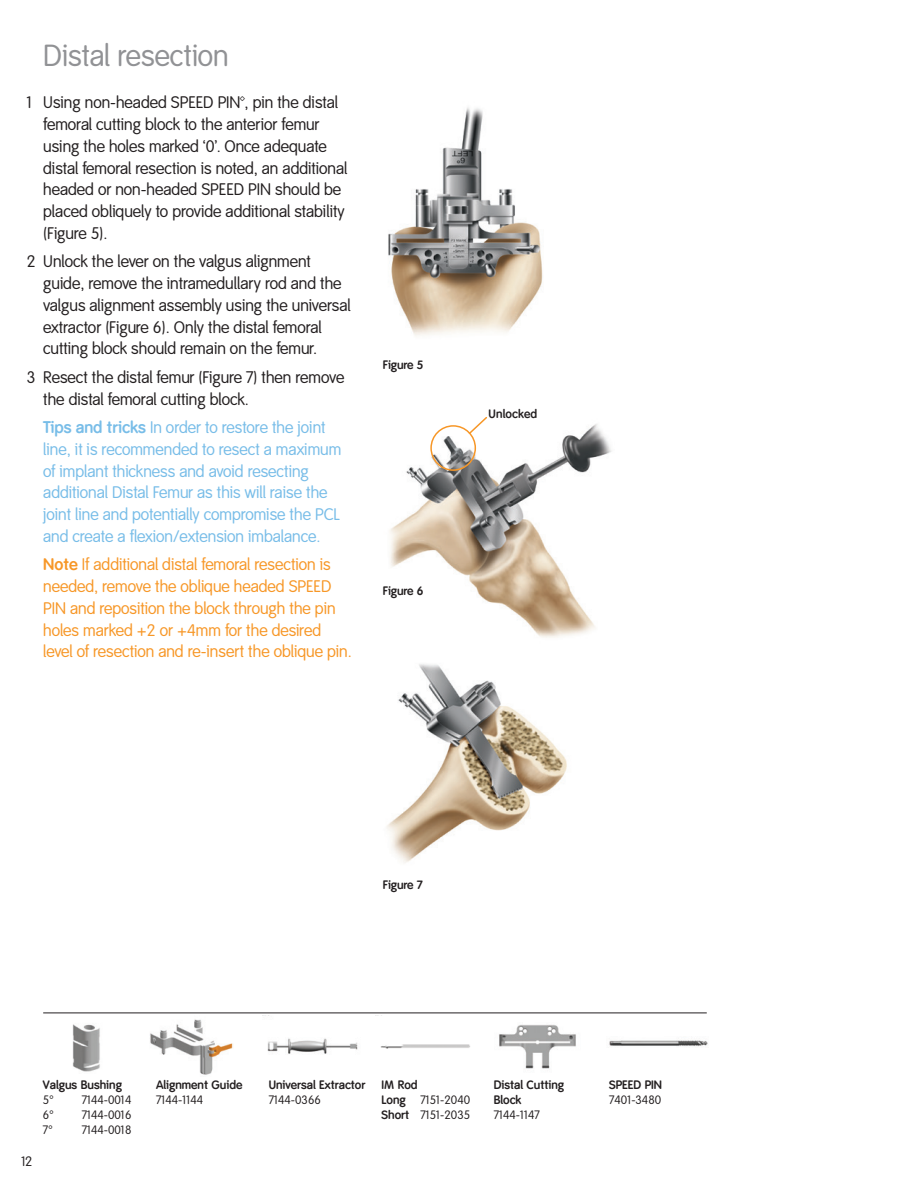
<style>
.page{position:relative;width:918px;height:1188px;background:#fff}
.page>*{position:absolute;margin:0;border:0;box-sizing:border-box;transform-origin:0 0}
.Indent_Header{font:30px "Smith&Nephew LF";color:#919295}
.Indent_Number{font:16.5px/21.8px "Smith&Nephew LF";color:#231f20}
.Indent_Tip{font:16.5px/21.8px "Smith&Nephew LF";color:#78bde8}
.Indent_Tip-2{font:16.5px/21.8px "Smith&Nephew LF";color:#f79727}
.t1{font:13.5px "Smith&Nephew LF";color:#231f20}
.sm_part_numbers{font:700 12px/15px "Smith&Nephew";color:#231f20}
.sm_part_numbers-2{font:12px/15px "Smith&Nephew LF";color:#231f20}
.sm_part_name{font:12px "Smith&Nephew LF";color:#231f20}
.sm_part_name-2{font:700 12px "Smith&Nephew";color:#231f20}
.s1{font-weight:700}
.s2{font-family:"Smith&Nephew";font-weight:700}
</style>
<div class="page">
<hr style="left:43px;top:1013px;width:664px;height:1px;background:#231f20">
<img style="left:72px;top:1024px;width:28px;height:48px">
<img style="left:150px;top:1019px;width:83px;height:56px">
<img style="left:380px;top:1044px;width:90px;height:5px">
<img style="left:267px;top:1038px;width:91px;height:16px">
<img style="left:499px;top:1024px;width:77px;height:45px">
<img style="left:609px;top:1040px;width:99px;height:7px">
<img style="left:390px;top:424px;width:222px;height:214px">
<img style="left:386px;top:664px;width:181px;height:199px">
<img style="left:388px;top:107px;width:155px;height:229px">
<div style="left:382px;top:603px;width:59px;height:25px;background:#fff"></div>
<svg style="left:467px;top:417px;width:22px;height:19px"></svg>
<div style="left:430px;top:425px;width:46px;height:46px;border:2px solid #f79727;border-radius:50%"></div>
<p class="Indent_Header" style="left:43px;top:39px;width:187px">Distal resection</p>
<p class="Indent_Number" style="left:43px;top:92px;width:306px;text-indent:-16px">1 Using non-headed SPEED PIN™, pin the distal femoral cutting block to the anterior femur using the holes marked ‘0’. Once adequate distal femoral resection is noted, an additional headed or non-headed SPEED PIN should be placed obliquely to provide additional stability (Figure 5).</p>
<p class="Indent_Number" style="left:43px;top:251px;width:309px;text-indent:-16px">2 Unlock the lever on the valgus alignment guide, remove the intramedullary rod and the valgus alignment assembly using the universal extractor (Figure 6). Only the distal femoral cutting block should remain on the femur.</p>
<p class="Indent_Number" style="left:43px;top:367px;width:303px;text-indent:-16px">3 Resect the distal femur (Figure 7) then remove the distal femoral cutting block.</p>
<p class="Indent_Tip" style="left:43px;top:417px;width:300px"><span class="s1">Tips and tricks</span> In order to restore the joint line, it is recommended to resect a maximum of implant thickness and avoid resecting additional Distal Femur as this will raise the joint line and potentially compromise the PCL and create a flexion/extension imbalance.</p>
<p class="Indent_Tip-2" style="left:43px;top:554px;width:310px"><span class="s1">Note</span> If additional distal femoral resection is needed, remove the oblique headed SPEED PIN and reposition the block through the pin holes marked +2 or +4mm for the desired level of resection and re-insert the oblique pin.</p>
<p class="sm_part_numbers" style="left:383px;top:358px;width:42px">Figure 5</p>
<p class="sm_part_numbers" style="left:383px;top:583px;width:42px">Figure 6</p>
<p class="sm_part_numbers" style="left:489px;top:407px;width:50px">Unlocked</p>
<p class="sm_part_numbers" style="left:383px;top:877px;width:41px">Figure 7</p>
<p class="t1" style="left:22px;top:1154px;width:12px">12</p>
<p class="sm_part_numbers" style="left:43px;top:1078px;width:81px">Valgus Bushing</p>
<p class="sm_part_numbers-2" style="left:43px;top:1093px;width:13px">5°</p>
<p class="sm_part_numbers-2" style="left:82px;top:1093px;width:51px">7144-0014</p>
<p class="sm_part_numbers-2" style="left:43px;top:1108px;width:13px">6°</p>
<p class="sm_part_numbers-2" style="left:82px;top:1108px;width:51px">7144-0016</p>
<p class="sm_part_numbers-2" style="left:43px;top:1123px;width:12px">7°</p>
<p class="sm_part_numbers-2" style="left:82px;top:1123px;width:51px">7144-0018</p>
<p class="sm_part_numbers" style="left:156px;top:1078px;width:88px">Alignment Guide</p>
<p class="sm_part_numbers-2" style="left:156px;top:1093px;width:49px">7144-1144</p>
<p class="sm_part_numbers" style="left:269px;top:1078px;width:98px">Universal Extractor</p>
<p class="sm_part_numbers-2" style="left:269px;top:1093px;width:54px">7144-0366</p>
<p class="sm_part_numbers" style="left:382px;top:1078px;width:38px">IM Rod</p>
<p class="sm_part_numbers-2" style="left:382px;top:1093px;width:90px"><span class="s2">Long</span> 7151-2040<br><span class="s2">Short</span> 7151-2035</p>
<p class="sm_part_numbers" style="left:494px;top:1078px;width:72px">Distal Cutting<br>Block</p>
<p class="sm_part_numbers-2" style="left:494px;top:1108px;width:48px">7144-1147</p>
<p class="sm_part_name-2" style="left:609px;top:1078px;width:55px">SPEED PIN</p>
<p class="sm_part_name" style="left:609px;top:1093px;width:54px">7401-3480</p>
</div>
